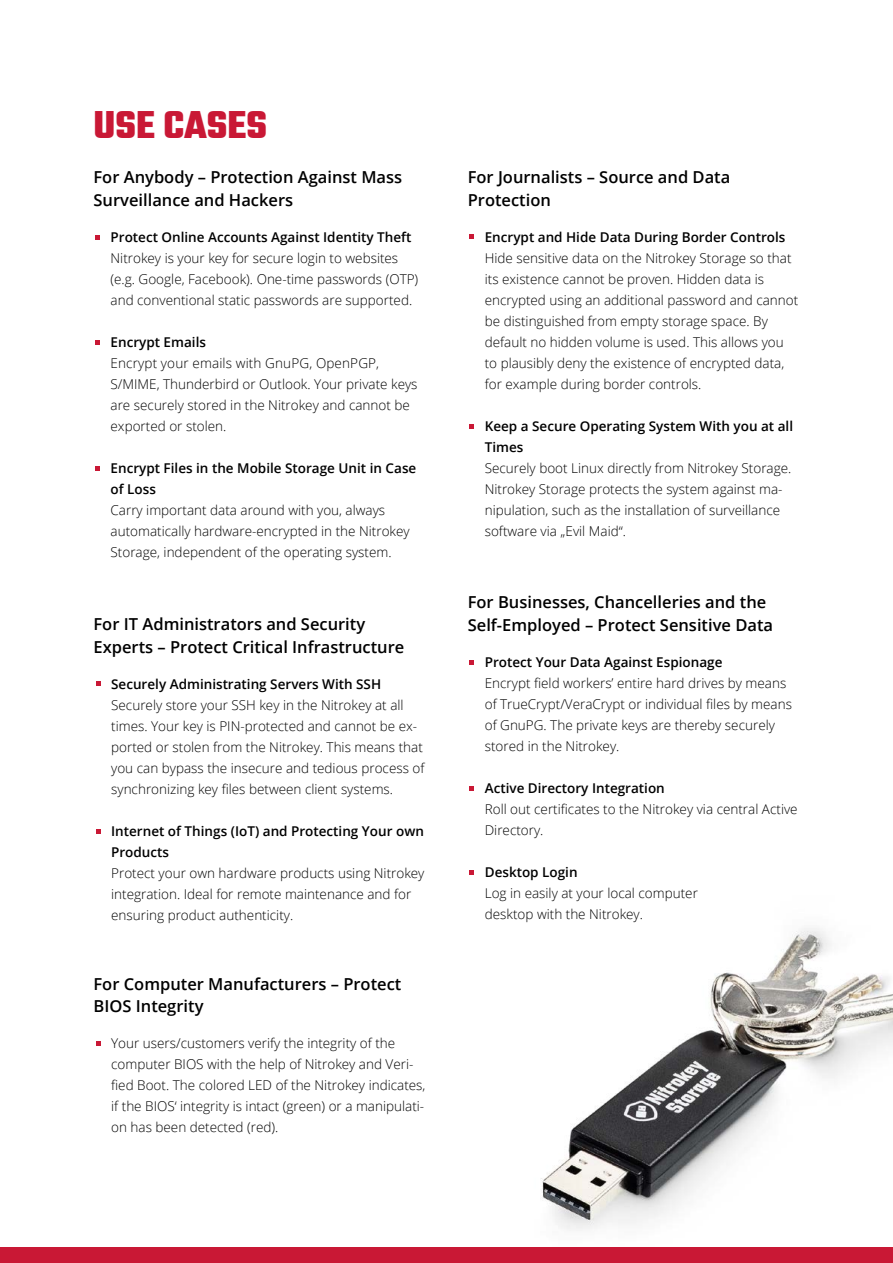
<style>
.page{position:relative;width:893px;height:1263px;background:#fff}
.page>*{position:absolute;margin:0;border:0;box-sizing:border-box;transform-origin:0 0}
.t1{font:700 42px "Teko";color:#c91835}
.t2{font:600 16.5px/22.5px "Open Sans";color:#000}
.t3{font:300 13.5px/21px "Open Sans";color:#000}
.t4{font:600 13.5px/21px "Open Sans";color:#000}
</style>
<div class="page">
<img style="left:498px;top:928px;width:395px;height:320px">
<div style="left:0;top:1248px;width:893px;height:15px;background:#c91835"></div>
<svg style="left:95px;top:235px;width:4px;height:5px"></svg>
<svg style="left:469px;top:234px;width:5px;height:5px"></svg>
<svg style="left:469px;top:425px;width:5px;height:4px"></svg>
<svg style="left:95px;top:341px;width:4px;height:4px"></svg>
<svg style="left:95px;top:466px;width:4px;height:4px"></svg>
<svg style="left:469px;top:660px;width:5px;height:4px"></svg>
<svg style="left:469px;top:786px;width:5px;height:5px"></svg>
<svg style="left:469px;top:870px;width:5px;height:5px"></svg>
<svg style="left:96px;top:682px;width:4px;height:4px"></svg>
<svg style="left:96px;top:1041px;width:4px;height:4px"></svg>
<svg style="left:96px;top:830px;width:4px;height:4px"></svg>
<h1 class="t1" style="left:94px;top:98px;width:175px">USE CASES</h1>
<p class="t2" style="left:94px;top:166px;width:310px">For Anybody – Protection Against Mass<br>Surveillance and Hackers</p>
<p class="t2" style="left:468px;top:166px;width:264px">For Journalists – Source and Data<br>Protection</p>
<p class="t4" style="left:111px;top:226px;width:302px">Protect Online Accounts Against Identity Theft</p>
<p class="t3" style="left:111px;top:247px;width:309px">Nitrokey is your key for secure login to websites (e.g. Google, Facebook). One-time passwords (OTP) and conventional static passwords are supported.</p>
<p class="t4" style="left:111px;top:331px;width:97px">Encrypt Emails</p>
<p class="t3" style="left:111px;top:352px;width:309px">Encrypt your emails with GnuPG, OpenPGP, S/MIME, Thunderbird or Outlook. Your private keys are securely stored in the Nitrokey and cannot be exported or stolen.</p>
<p class="t4" style="left:111px;top:457px;width:307px">Encrypt Files in the Mobile Storage Unit in Case of Loss</p>
<p class="t3" style="left:111px;top:499px;width:301px">Carry important data around with you, always automatically hardware-encrypted in the Nitrokey<br>Storage, independent of the operating system.</p>
<p class="t2" style="left:94px;top:612px;width:312px">For IT Administrators and Security<br>Experts – Protect Critical Infrastructure</p>
<p class="t4" style="left:111px;top:673px;width:271px">Securely Administrating Servers With SSH</p>
<p class="t3" style="left:111px;top:694px;width:315px">Securely store your SSH key in the Nitrokey at all times. Your key is PIN-protected and cannot be ex&shy;ported or stolen from the Nitrokey. This means that you can bypass the insecure and tedious process of synchronizing key files between client systems.</p>
<p class="t4" style="left:111px;top:820px;width:314px">Internet of Things (IoT) and Protecting Your own<br>Products</p>
<p class="t3" style="left:111px;top:862px;width:315px">Protect your own hardware products using Nitrokey integration. Ideal for remote maintenance and for ensuring product authenticity.</p>
<p class="t2" style="left:94px;top:972px;width:309px">For Computer Manufacturers – Protect<br>BIOS Integrity</p>
<p class="t3" style="left:111px;top:1033px;width:316px">Your users/customers verify the integrity of the computer BIOS with the help of Nitrokey and Veri&shy;fied Boot. The colored LED of the Nitrokey indicates, if the BIOS‘ integrity is intact (green) or a manipulati&shy;on has been detected (red).</p>
<p class="t4" style="left:485px;top:226px;width:302px">Encrypt and Hide Data During Border Controls</p>
<p class="t3" style="left:485px;top:247px;width:315px">Hide sensitive data on the Nitrokey Storage so that its existence cannot be proven. Hidden data is encrypted using an additional password and cannot be distinguished from empty storage space. By default no hidden volume is used. This allows you to plausibly deny the existence of encrypted data, for example during border controls.</p>
<p class="t4" style="left:485px;top:415px;width:310px">Keep a Secure Operating System With you at all<br>Times</p>
<p class="t3" style="left:485px;top:457px;width:308px">Securely boot Linux directly from Nitrokey Storage.<br>Nitrokey Storage protects the system against ma&shy;nipulation, such as the installation of surveillance software via „Evil Maid“.</p>
<p class="t2" style="left:468px;top:591px;width:307px">For Businesses, Chancelleries and the<br>Self-Employed – Protect Sensitive Data</p>
<p class="t4" style="left:485px;top:651px;width:239px">Protect Your Data Against Espionage</p>
<p class="t3" style="left:485px;top:672px;width:309px">Encrypt field workers’ entire hard drives by means of TrueCrypt/VeraCrypt or individual files by means of GnuPG. The private keys are thereby securely stored in the Nitrokey.</p>
<p class="t4" style="left:485px;top:777px;width:182px">Active Directory Integration</p>
<p class="t3" style="left:485px;top:798px;width:314px">Roll out certificates to the Nitrokey via central Active<br>Directory.</p>
<p class="t4" style="left:485px;top:861px;width:94px">Desktop Login</p>
<p class="t3" style="left:485px;top:882px;width:215px">Log in easily at your local computer desktop with the Nitrokey.</p>
</div>
